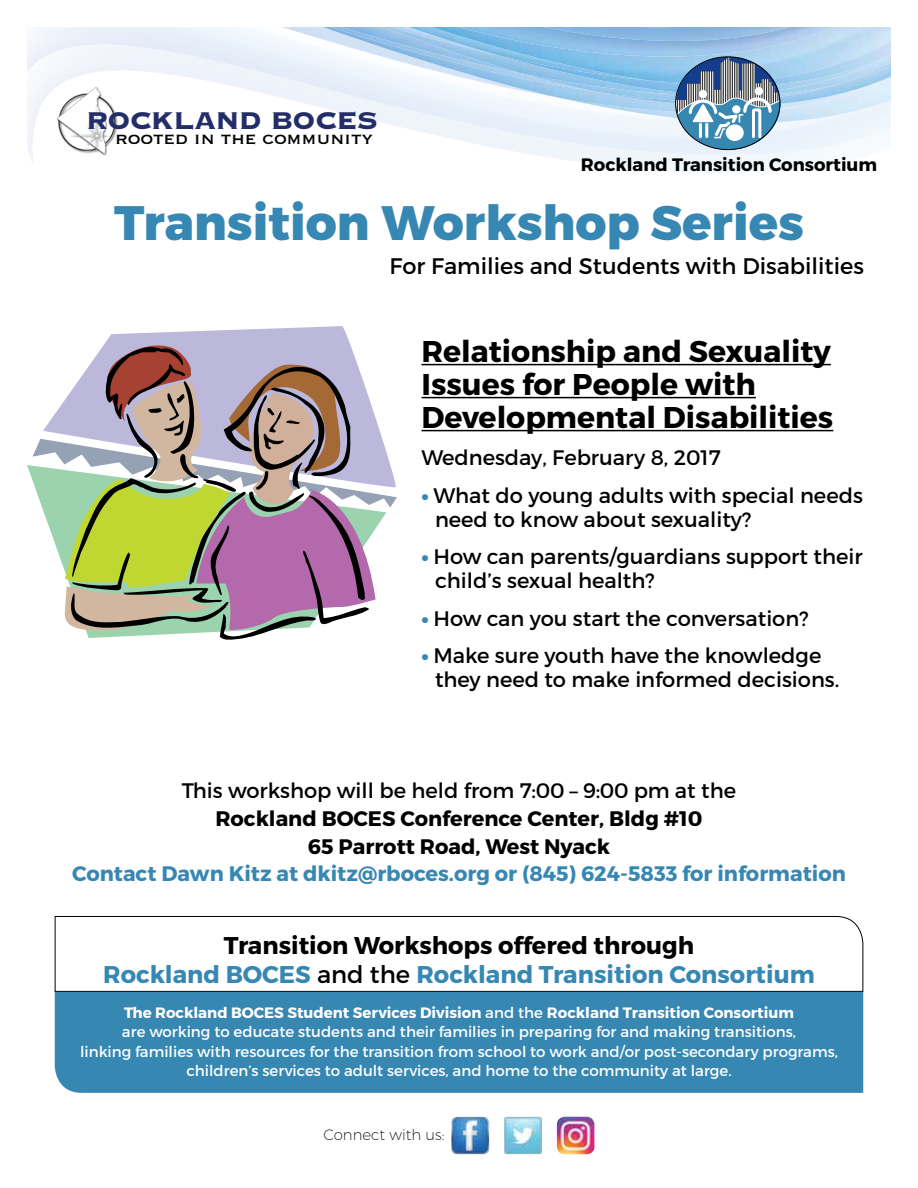
<style>
.page{position:relative;width:918px;height:1188px;background:#fff}
.page>*{position:absolute;margin:0;border:0;box-sizing:border-box;transform-origin:0 0}
.t1{font:800 48.3px "Montserrat";color:#3787b3}
.t2{font:31.8px "Copperplate Thirty Three BC";letter-spacing:-.03em;color:#232d69}
.t3{font:700 30px/33px "Montserrat";color:#000}
.t4{font:700 24.15px/29.1px "Montserrat";color:#3787b3;text-align:center}
.t5{font:22.5px "Montserrat";color:#000}
.t6{font:21px/24px "Montserrat";color:#000}
.t7{font:700 21px "Montserrat";color:#3787b3}
.t8{font:700 21px/27.8px "Montserrat";color:#000;text-align:center}
.t9{font:21px "Copperplate Thirty One BC";letter-spacing:-.01em;color:#000}
.t10{font:700 18px "Montserrat";color:#000}
.t11{font:15px/19.5px "Montserrat";color:#fff;text-align:center}
.t12{font:200 15px "Montserrat";color:#000}
.s1{font-weight:800;color:#3787b3}
.s2{color:#000}
.s3{font-weight:400;color:#000}
.s4{font-weight:700}
</style>
<div class="page">
<svg style="left:108px;top:326px;width:240px;height:13px;fill:#bbb8dc"></svg>
<svg style="left:33px;top:339px;width:364px;height:301px"></svg>
<img style="left:282px;top:27px;width:41px;height:71px">
<img style="left:560px;top:106px;width:331px;height:17px">
<img style="left:323px;top:27px;width:549px;height:86px">
<img style="left:521px;top:95px;width:80px;height:7px">
<img style="left:383px;top:27px;width:116px;height:68px">
<img style="left:601px;top:95px;width:290px;height:11px">
<img style="left:408px;top:27px;width:23px;height:54px">
<img style="left:499px;top:83px;width:392px;height:12px">
<img style="left:431px;top:27px;width:460px;height:56px">
<img style="left:458px;top:27px;width:377px;height:30px">
<img style="left:652px;top:41px;width:239px;height:45px">
<img style="left:51px;top:84px;width:72px;height:72px">
<hr style="left:422px;top:364px;width:409px;height:1px;background:#000">
<hr style="left:422px;top:397px;width:334px;height:1px;background:#000">
<hr style="left:422px;top:430px;width:411px;height:1px;background:#000">
<svg style="left:676px;top:57px;width:105px;height:93px"></svg>
<div style="left:55px;top:992px;width:808px;height:101px;background:#3787b3"></div>
<svg style="left:55px;top:916px;width:808px;height:76px"></svg>
<img style="left:451px;top:1117px;width:38px;height:37px">
<img style="left:504px;top:1117px;width:38px;height:37px">
<img style="left:557px;top:1117px;width:37px;height:37px">
<h2 class="t2" style="left:86px;top:105px;width:294px">ROCKLAND BOCES</h2>
<h3 class="t9" style="left:115px;top:128px;width:259px">rooted in the community</h3>
<p class="t10" style="left:581px;top:153px;width:298px">Rockland Transition Consortium</p>
<h1 class="t1" style="left:114px;top:193px;width:691px">Transition Workshop Series</h1>
<h3 class="t5" style="left:389px;top:252px;width:476px">For Families and Students with Disabilities</h3>
<h3 class="t3" style="left:422px;top:335px;width:413px">Relationship and Sexuality<br>Issues for People with<br>Developmental Disabilities</h3>
<h3 class="t6" style="left:422px;top:446px;width:301px">Wednesday, February 8, 2017</h3>
<h3 class="t6" style="left:435px;top:483px;width:429px;text-indent:-14px"><span class="s1">•</span> What do young adults with special needs need to know about sexuality?</h3>
<h3 class="t6" style="left:435px;top:545px;width:429px;text-indent:-14px"><span class="s1">•</span> How can parents/guardians support their child’s sexual health?</h3>
<h3 class="t6" style="left:422px;top:606px;width:389px"><span class="s1">•</span> How can you start the conversation?</h3>
<h3 class="t6" style="left:435px;top:644px;width:406px;text-indent:-14px"><span class="s1">•</span> Make sure youth have the knowledge they need to make informed decisions.</h3>
<h3 class="t6" style="left:182px;top:779px;width:556px">This workshop will be held from 7:00 – 9:00 pm at the</h3>
<h3 class="t8" style="left:215px;top:805px;width:489px">Rockland BOCES Conference Center, Bldg #10<br>65 Parrott Road, West Nyack</h3>
<h3 class="t7" style="left:72px;top:861px;width:775px">Contact Dawn Kitz at dkitz@rboces.org or (845) 624-5833 for information</h3>
<h3 class="t4" style="left:103px;top:932px;width:713px"><span class="s2">Transition Workshops offered through<br></span>Rockland BOCES <span class="s3">and the</span> Rockland Transition Consortium</h3>
<p class="t11" style="left:80px;top:1002px;width:759px"><span class="s4">The Rockland BOCES Student Services Division</span> and the <span class="s4">Rockland Transition Consortium<br></span>are working to educate students and their families in preparing for and making transitions,<br>linking families with resources for the transition from school to work and/or post-secondary programs, children’s services to adult services, and home to the community at large.</p>
<p class="t12" style="left:324px;top:1126px;width:122px">Connect with us:</p>
</div>
